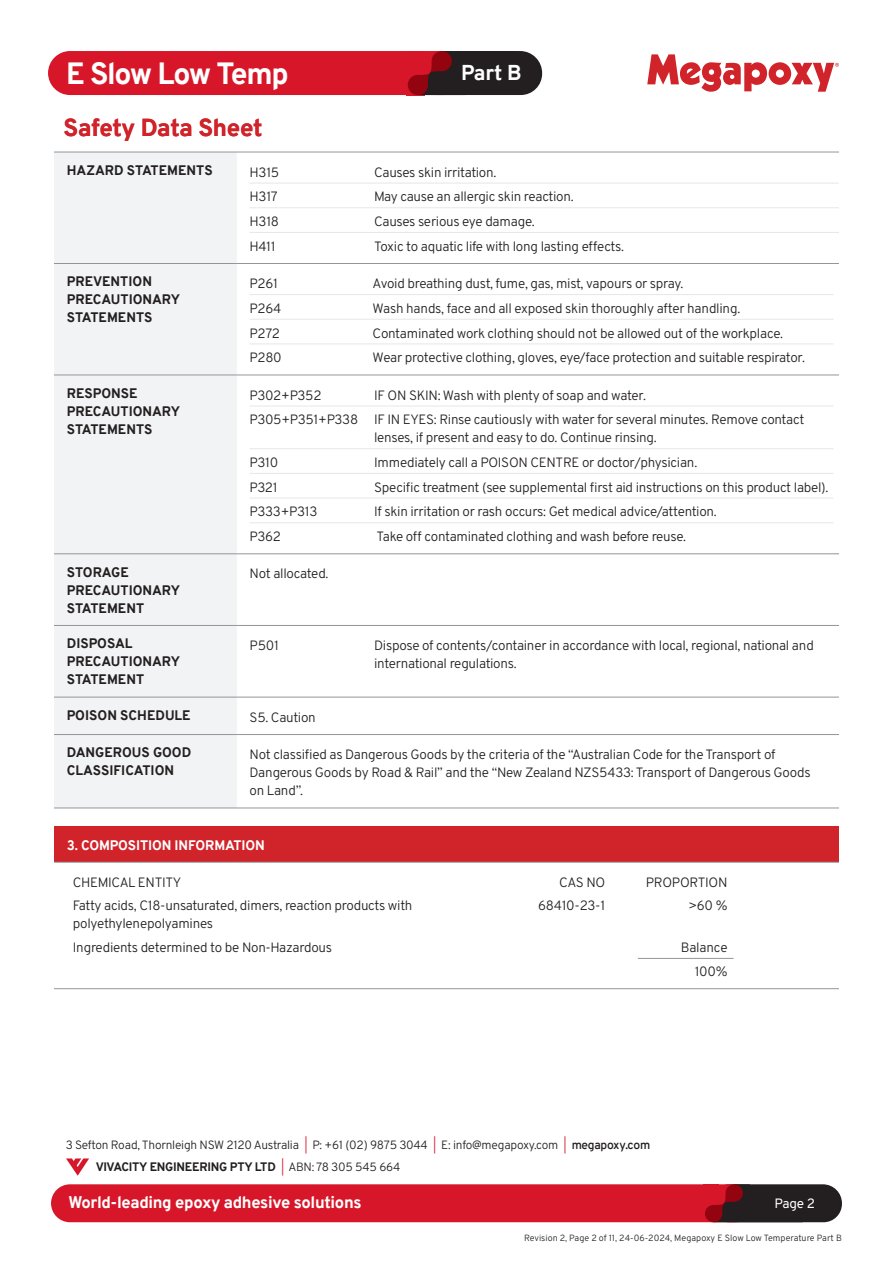
<style>
.page{position:relative;width:893px;height:1263px;background:#fff}
.page>*{position:absolute;margin:0;border:0;box-sizing:border-box;transform-origin:0 0}
.t1{font:800 30px "Overpass";letter-spacing:-.045em;color:#fff}
.t2{font:800 24px "Overpass";letter-spacing:-.015em;color:#d1232a}
.t3{font:800 21px "Overpass";color:#fff}
.t4{font:800 16.5px "Overpass";letter-spacing:-.02em;color:#fff}
.Body{font:13.5px/18px "Overpass";letter-spacing:-.02em;color:#231f20}
.head{font:800 13.5px/18px "Overpass";color:#231f20}
.head-2{font:800 13.5px "Overpass";letter-spacing:-.01em;color:#fff}
.t5{font:13.5px "Overpass";color:#fff}
.t6{font:12px/21.6px "Overpass";letter-spacing:-.02em;color:#231f20}
.t7{font:9px "Overpass";color:#231f20}
.s1{color:#d71729}
.s2{font-weight:600}
.s3{font-weight:800}
</style>
<div class="page">
<svg style="left:647px;top:54px;width:192px;height:38px"></svg>
<div style="left:414px;top:51px;width:128px;height:44px;background:#231f20;border-radius:22px"></div>
<div style="left:48px;top:51px;width:416px;height:44px;background:#d71729;border-radius:22px"></div>
<svg style="left:408px;top:51px;width:56px;height:44px"></svg>
<div style="left:710px;top:1184px;width:132px;height:38px;background:#231f20;border-radius:19px"></div>
<div style="left:51px;top:1184px;width:703px;height:38px;background:#d71729;border-radius:19px"></div>
<svg style="left:705px;top:1184px;width:98px;height:38px"></svg>
<svg style="left:66px;top:1158px;width:23px;height:18px"></svg>
<div style="left:54px;top:153px;width:183px;height:655px;background:#f2f3f4"></div>
<div style="left:54px;top:827px;width:785px;height:35px;background:#d1232a"></div>
<hr style="left:54px;top:152px;width:183px;height:1px;background:#939598">
<hr style="left:54px;top:263px;width:183px;height:1px;background:#939598">
<hr style="left:54px;top:375px;width:183px;height:1px;background:#939598">
<hr style="left:54px;top:553px;width:183px;height:1px;background:#939598">
<hr style="left:237px;top:553px;width:602px;height:1px;background:#939598">
<hr style="left:54px;top:625px;width:183px;height:1px;background:#939598">
<hr style="left:237px;top:625px;width:602px;height:1px;background:#939598">
<hr style="left:54px;top:697px;width:183px;height:1px;background:#939598">
<hr style="left:237px;top:697px;width:602px;height:1px;background:#939598">
<hr style="left:54px;top:734px;width:183px;height:1px;background:#939598">
<hr style="left:237px;top:734px;width:602px;height:1px;background:#939598">
<hr style="left:54px;top:862px;width:183px;height:1px;background:#939598">
<hr style="left:237px;top:862px;width:602px;height:1px;background:#939598">
<hr style="left:237px;top:152px;width:602px;height:1px;background:#939598">
<hr style="left:237px;top:263px;width:602px;height:1px;background:#939598">
<hr style="left:237px;top:375px;width:602px;height:1px;background:#939598">
<hr style="left:54px;top:808px;width:183px;height:1px;background:#939598">
<hr style="left:237px;top:808px;width:602px;height:1px;background:#939598">
<hr style="left:54px;top:988px;width:183px;height:1px;background:#939598">
<hr style="left:237px;top:988px;width:602px;height:1px;background:#939598">
<hr style="left:250px;top:183px;width:589px;height:1px;background:#e6e7e9">
<hr style="left:250px;top:207px;width:589px;height:1px;background:#e6e7e9">
<hr style="left:250px;top:232px;width:589px;height:1px;background:#e6e7e9">
<hr style="left:250px;top:294px;width:583px;height:1px;background:#e6e7e9">
<hr style="left:250px;top:319px;width:583px;height:1px;background:#e6e7e9">
<hr style="left:250px;top:344px;width:583px;height:1px;background:#e6e7e9">
<hr style="left:250px;top:406px;width:583px;height:1px;background:#e6e7e9">
<hr style="left:250px;top:448px;width:583px;height:1px;background:#e6e7e9">
<hr style="left:250px;top:473px;width:583px;height:1px;background:#e6e7e9">
<hr style="left:250px;top:498px;width:583px;height:1px;background:#e6e7e9">
<hr style="left:250px;top:522px;width:583px;height:1px;background:#e6e7e9">
<hr style="left:638px;top:958px;width:95px;height:1px;background:#939598">
<h1 class="t1" style="left:66px;top:52px;width:224px">E Slow Low Temp</h1>
<h3 class="t3" style="left:461px;top:57px;width:62px">Part B</h3>
<p class="t2" style="left:64px;top:110px;width:200px">Safety Data Sheet</p>
<p class="head" style="left:67px;top:161px;width:147px">HAZARD STATEMENTS</p>
<p class="Body" style="left:250px;top:162px;width:31px">H315</p>
<p class="Body" style="left:374px;top:162px;width:124px">Causes skin irritation.</p>
<p class="Body" style="left:250px;top:187px;width:30px">H317</p>
<p class="Body" style="left:374px;top:187px;width:201px">May cause an allergic skin reaction.</p>
<p class="Body" style="left:250px;top:212px;width:31px">H318</p>
<p class="Body" style="left:374px;top:212px;width:162px">Causes serious eye damage.</p>
<p class="Body" style="left:250px;top:237px;width:28px">H411</p>
<p class="Body" style="left:374px;top:237px;width:252px">Toxic to aquatic life with long lasting effects.</p>
<p class="head" style="left:67px;top:273px;width:115px">PREVENTION<br>PRECAUTIONARY<br>STATEMENTS</p>
<p class="Body" style="left:250px;top:274px;width:30px">P261</p>
<p class="Body" style="left:373px;top:274px;width:312px">Avoid breathing dust, fume, gas, mist, vapours or spray.</p>
<p class="Body" style="left:250px;top:299px;width:33px">P264</p>
<p class="Body" style="left:373px;top:299px;width:369px">Wash hands, face and all exposed skin thoroughly after handling.</p>
<p class="Body" style="left:250px;top:323px;width:32px">P272</p>
<p class="Body" style="left:373px;top:323px;width:412px">Contaminated work clothing should not be allowed out of the workplace.</p>
<p class="Body" style="left:250px;top:348px;width:34px">P280</p>
<p class="Body" style="left:373px;top:348px;width:434px">Wear protective clothing, gloves, eye/face protection and suitable respirator.</p>
<p class="head" style="left:67px;top:384px;width:115px">RESPONSE<br>PRECAUTIONARY<br>STATEMENTS</p>
<p class="Body" style="left:250px;top:385px;width:73px">P302+P352</p>
<p class="Body" style="left:374px;top:385px;width:273px">IF ON SKIN: Wash with plenty of soap and water.</p>
<p class="Body" style="left:374px;top:410px;width:432px;text-indent:-124px">P305+P351+P338 IF IN EYES: Rinse cautiously with water for several minutes. Remove contact lenses, if present and easy to do. Continue rinsing.</p>
<p class="Body" style="left:250px;top:453px;width:30px">P310</p>
<p class="Body" style="left:374px;top:453px;width:325px">Immediately call a POISON CENTRE or doctor/physician.</p>
<p class="Body" style="left:250px;top:477px;width:30px">P321</p>
<p class="Body" style="left:374px;top:477px;width:456px">Specific treatment (see supplemental first aid instructions on this product label).</p>
<p class="Body" style="left:250px;top:502px;width:69px">P333+P313</p>
<p class="Body" style="left:374px;top:502px;width:344px">If skin irritation or rash occurs: Get medical advice/attention.</p>
<p class="Body" style="left:250px;top:527px;width:33px">P362</p>
<p class="Body" style="left:376px;top:527px;width:311px">Take off contaminated clothing and wash before reuse.</p>
<p class="head" style="left:67px;top:563px;width:115px">STORAGE<br>PRECAUTIONARY<br>STATEMENT</p>
<p class="Body" style="left:250px;top:564px;width:80px">Not allocated.</p>
<p class="head" style="left:67px;top:635px;width:115px">DISPOSAL<br>PRECAUTIONARY<br>STATEMENT</p>
<p class="Body" style="left:250px;top:636px;width:31px">P501</p>
<p class="Body" style="left:374px;top:636px;width:441px">Dispose of contents/container in accordance with local, regional, national and international regulations.</p>
<p class="head" style="left:67px;top:706px;width:125px">POISON SCHEDULE</p>
<p class="Body" style="left:250px;top:707px;width:68px">S5. Caution</p>
<p class="head" style="left:67px;top:744px;width:126px">DANGEROUS GOOD<br>CLASSIFICATION</p>
<p class="Body" style="left:250px;top:745px;width:563px">Not classified as Dangerous Goods by the criteria of the “Australian Code for the Transport of<br>Dangerous Goods by Road &amp; Rail” and the “New Zealand NZS5433: Transport of Dangerous Goods on Land”.</p>
<p class="head-2" style="left:67px;top:835px;width:200px">3. COMPOSITION INFORMATION</p>
<p class="Body" style="left:73px;top:872px;width:110px">CHEMICAL ENTITY</p>
<p class="Body" style="left:559px;top:872px;width:48px">CAS NO</p>
<p class="Body" style="left:646px;top:872px;width:83px">PROPORTION</p>
<p class="Body" style="left:73px;top:896px;width:341px">Fatty acids, C18-unsaturated, dimers, reaction products with polyethylenepolyamines</p>
<p class="Body" style="left:538px;top:896px;width:69px">68410-23-1</p>
<p class="Body" style="left:688px;top:896px;width:41px">&gt;60 %</p>
<p class="Body" style="left:73px;top:938px;width:261px">Ingredients determined to be Non-Hazardous</p>
<p class="Body" style="left:681px;top:938px;width:48px">Balance</p>
<p class="Body" style="left:695px;top:962px;width:34px">100%</p>
<p class="t6" style="left:96px;top:1134px;width:556px;text-indent:-30px">3 Sefton Road, Thornleigh NSW 2120 Australia <span class="s1">|</span> P: +61 (02) 9875 3044 <span class="s1">|</span> E: info@megapoxy.com <span class="s1">|</span> <span class="s2">megapoxy.com<br></span><span class="s3">VIVACITY ENGINEERING PTY LTD</span> <span class="s1">|</span> ABN: 78 305 545 664</p>
<p class="t4" style="left:68px;top:1191px;width:295px">World-leading epoxy adhesive solutions</p>
<p class="t5" style="left:775px;top:1192px;width:42px">Page 2</p>
<p class="t7" style="left:524px;top:1231px;width:319px">Revision 2, Page 2 of 11, 24-06-2024, Megapoxy E Slow Low Temperature Part B</p>
</div>
